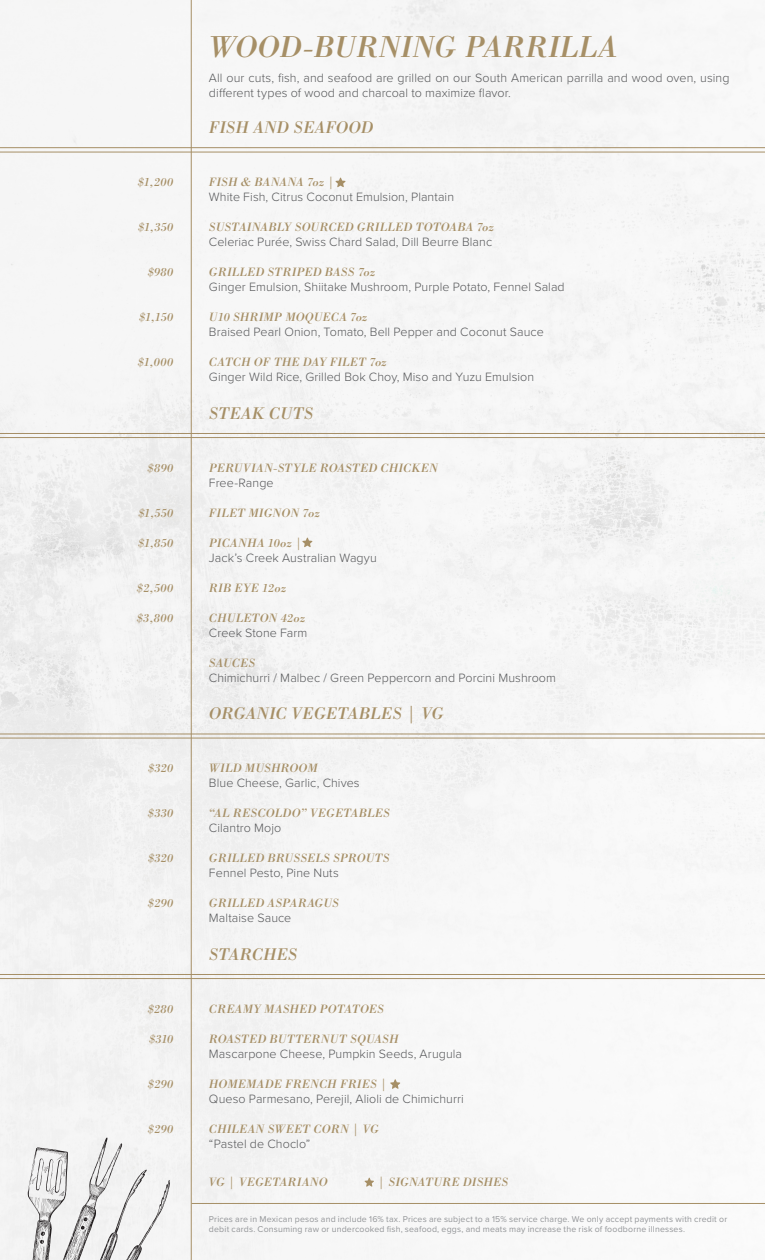
<style>
.page{position:relative;width:765px;height:1260px;background:#f6f6f6}
.page>*{position:absolute;margin:0;border:0;box-sizing:border-box;transform-origin:0 0}
.t1{font:italic 31.25px "Bodoni Std";letter-spacing:-.015em;color:#a68f66}
.t2{font:italic 17.5px "Bodoni Std";letter-spacing:-.015em;color:#a68f66}
.t3{font:300 12.5px/15px "Proxima Nova";letter-spacing:.005em;color:#57585a}
.t4{font:italic 12.5px "Bodoni Std";letter-spacing:-.005em;color:#a68f66}
.t5{font:8.75px/10px "Proxima Nova";letter-spacing:.02em;color:#939598}
</style>
<div class="page">
<hr style="left:0;top:152px;width:765px;height:1px;background:#a68f66">
<hr style="left:0;top:147px;width:765px;height:1px;background:#a68f66">
<hr style="left:0;top:437px;width:765px;height:1px;background:#a68f66">
<hr style="left:0;top:433px;width:765px;height:1px;background:#a68f66">
<hr style="left:0;top:738px;width:765px;height:1px;background:#a68f66">
<hr style="left:0;top:734px;width:765px;height:1px;background:#a68f66">
<hr style="left:0;top:978px;width:765px;height:1px;background:#a68f66">
<hr style="left:0;top:974px;width:765px;height:1px;background:#a68f66">
<hr style="left:192px;top:1203px;width:573px;height:1px;background:#a68f66">
<hr style="left:191px;top:0;width:1px;height:1260px;background:#a68f66">
<svg style="left:365px;top:1178px;width:9px;height:9px"></svg>
<svg style="left:336px;top:178px;width:9px;height:9px"></svg>
<svg style="left:302px;top:538px;width:10px;height:9px"></svg>
<svg style="left:28px;top:1138px;width:142px;height:122px"></svg>
<svg style="left:390px;top:1079px;width:10px;height:10px"></svg>
<p class="t4" style="left:138px;top:175px;width:37px">$1,200</p>
<p class="t4" style="left:138px;top:220px;width:37px">$1,350</p>
<p class="t4" style="left:148px;top:265px;width:27px">$980</p>
<p class="t4" style="left:139px;top:310px;width:36px">$1,150</p>
<p class="t4" style="left:138px;top:355px;width:37px">$1,000</p>
<p class="t4" style="left:148px;top:460px;width:27px">$890</p>
<p class="t4" style="left:138px;top:505px;width:37px">$1,550</p>
<p class="t4" style="left:138px;top:535px;width:37px">$1,850</p>
<p class="t4" style="left:137px;top:580px;width:38px">$2,500</p>
<p class="t4" style="left:137px;top:610px;width:38px">$3,800</p>
<p class="t4" style="left:148px;top:761px;width:27px">$320</p>
<p class="t4" style="left:148px;top:806px;width:27px">$330</p>
<p class="t4" style="left:148px;top:851px;width:27px">$320</p>
<p class="t4" style="left:148px;top:896px;width:27px">$290</p>
<p class="t4" style="left:148px;top:1001px;width:27px">$280</p>
<p class="t4" style="left:149px;top:1031px;width:26px">$310</p>
<p class="t4" style="left:148px;top:1076px;width:27px">$290</p>
<p class="t4" style="left:148px;top:1121px;width:27px">$290</p>
<p class="t1" style="left:209px;top:28px;width:410px">WOOD-BURNING PARRILLA</p>
<p class="t3" style="left:209px;top:70px;width:522px">All our cuts, fish, and seafood are grilled on our South American parrilla and wood oven, using different types of wood and charcoal to maximize flavor.</p>
<p class="t2" style="left:209px;top:117px;width:166px">FISH AND SEAFOOD</p>
<p class="t4" style="left:209px;top:175px;width:128px">FISH &amp; BANANA 7oz |</p>
<p class="t3" style="left:209px;top:189px;width:247px">White Fish, Citrus Coconut Emulsion, Plantain</p>
<p class="t4" style="left:209px;top:220px;width:287px">SUSTAINABLY SOURCED GRILLED TOTOABA 7oz</p>
<p class="t3" style="left:209px;top:234px;width:285px">Celeriac Purée, Swiss Chard Salad, Dill Beurre Blanc</p>
<p class="t4" style="left:209px;top:265px;width:168px">GRILLED STRIPED BASS 7oz</p>
<p class="t3" style="left:209px;top:279px;width:357px">Ginger Emulsion, Shiitake Mushroom, Purple Potato, Fennel Salad</p>
<p class="t4" style="left:209px;top:310px;width:160px">U10 SHRIMP MOQUECA 7oz</p>
<p class="t3" style="left:209px;top:324px;width:336px">Braised Pearl Onion, Tomato, Bell Pepper and Coconut Sauce</p>
<p class="t4" style="left:209px;top:355px;width:179px">CATCH OF THE DAY FILET 7oz</p>
<p class="t3" style="left:209px;top:369px;width:327px">Ginger Wild Rice, Grilled Bok Choy, Miso and Yuzu Emulsion</p>
<p class="t2" style="left:209px;top:402px;width:106px">STEAK CUTS</p>
<p class="t4" style="left:209px;top:460px;width:231px">PERUVIAN-STYLE ROASTED CHICKEN</p>
<p class="t3" style="left:209px;top:475px;width:66px">Free-Range</p>
<p class="t4" style="left:209px;top:505px;width:113px">FILET MIGNON 7oz</p>
<p class="t4" style="left:209px;top:535px;width:95px">PICANHA 10oz |</p>
<p class="t3" style="left:209px;top:550px;width:169px">Jack’s Creek Australian Wagyu</p>
<p class="t4" style="left:209px;top:580px;width:79px">RIB EYE 12oz</p>
<p class="t4" style="left:209px;top:610px;width:98px">CHULETON 42oz</p>
<p class="t3" style="left:209px;top:625px;width:100px">Creek Stone Farm</p>
<p class="t4" style="left:209px;top:655px;width:48px">SAUCES</p>
<p class="t3" style="left:209px;top:670px;width:349px">Chimichurri / Malbec / Green Peppercorn and Porcini Mushroom</p>
<p class="t2" style="left:209px;top:703px;width:237px">ORGANIC VEGETABLES | VG</p>
<p class="t4" style="left:209px;top:761px;width:111px">WILD MUSHROOM</p>
<p class="t3" style="left:209px;top:775px;width:152px">Blue Cheese, Garlic, Chives</p>
<p class="t4" style="left:209px;top:806px;width:183px">“AL RESCOLDO” VEGETABLES</p>
<p class="t3" style="left:209px;top:820px;width:74px">Cilantro Mojo</p>
<p class="t4" style="left:209px;top:851px;width:182px">GRILLED BRUSSELS SPROUTS</p>
<p class="t3" style="left:209px;top:865px;width:131px">Fennel Pesto, Pine Nuts</p>
<p class="t4" style="left:209px;top:896px;width:132px">GRILLED ASPARAGUS</p>
<p class="t3" style="left:209px;top:910px;width:84px">Maltaise Sauce</p>
<p class="t2" style="left:209px;top:943px;width:90px">STARCHES</p>
<p class="t4" style="left:209px;top:1001px;width:177px">CREAMY MASHED POTATOES</p>
<p class="t4" style="left:209px;top:1031px;width:191px">ROASTED BUTTERNUT SQUASH</p>
<p class="t3" style="left:209px;top:1046px;width:255px">Mascarpone Cheese, Pumpkin Seeds, Arugula</p>
<p class="t4" style="left:209px;top:1076px;width:180px">HOMEMADE FRENCH FRIES |</p>
<p class="t3" style="left:209px;top:1091px;width:257px">Queso Parmesano, Perejil, Alioli de Chimichurri</p>
<p class="t4" style="left:209px;top:1121px;width:172px">CHILEAN SWEET CORN | VG</p>
<p class="t3" style="left:209px;top:1136px;width:103px">“Pastel de Choclo”</p>
<p class="t4" style="left:209px;top:1174px;width:120px">VG | VEGETARIANO</p>
<p class="t4" style="left:378px;top:1174px;width:132px">| SIGNATURE DISHES</p>
<p class="t5" style="left:209px;top:1213px;width:520px">Prices are in Mexican pesos and include 16% tax. Prices are subject to a 15% service charge. We only accept payments with credit or debit cards. Consuming raw or undercooked fish, seafood, eggs, and meats may increase the risk of foodborne illnesses.</p>
</div>
